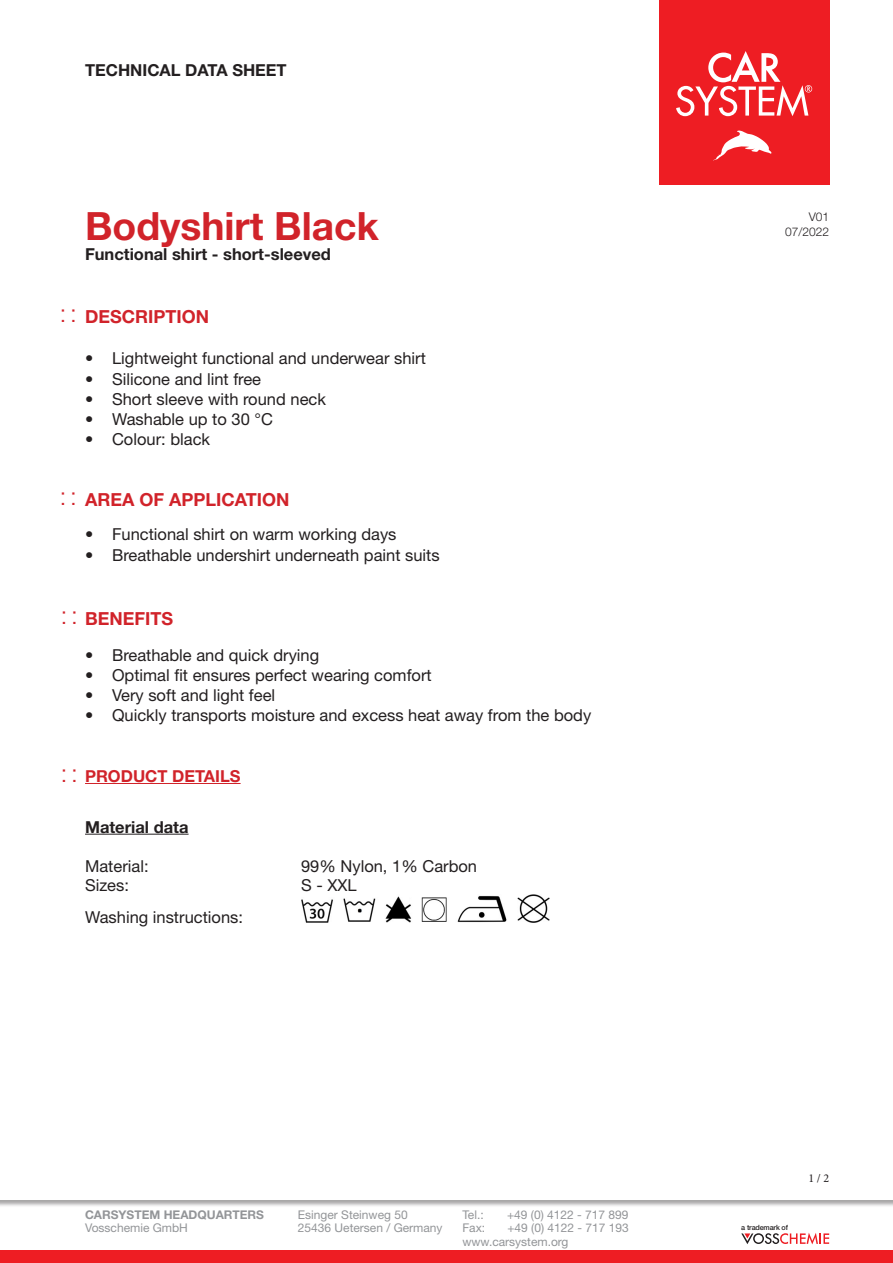
<style>
.page{position:relative;width:893px;height:1263px;background:#fff}
.page>*{position:absolute;margin:0;border:0;box-sizing:border-box;transform-origin:0 0}
.t1{font:700 39px "Helvetica Neue LT Pro";color:#d1232a}
.t2{font:700 18px "Helvetica Neue LT Pro";color:#d1232a}
.t3{font:16.5px "Helvetica Neue LT Pro";color:#231f20}
.t4{font:700 16.5px "Helvetica Neue LT Pro";color:#231f20}
.t5{font:700 16.5px "Helvetica Neue LT Pro";color:#d1232a}
.t6{font:12px/13.5px "Helvetica Neue LT Pro";color:#939598}
.t7{font:700 12px "Helvetica Neue LT Pro";color:#939598}
.t8{font:300 12px/14.4px "Helvetica Neue LT Pro";color:#231f20;text-align:right}
.t9{font:12px "Minion Pro";color:#231f20}
.t10{font:500 7.2px "Helvetica Neue LT Pro";letter-spacing:-.02em;color:#231f20}
.s1{font-family:"Voss Font";font-weight:400;font-size:19.5px}
</style>
<div class="page">
<div style="left:0;top:1198px;width:893px;height:65px;background:#231f20;opacity:.4"></div>
<div style="left:0;top:1250px;width:893px;height:13px;background:#ee1d23"></div>
<svg style="left:741px;top:1233px;width:88px;height:11px"></svg>
<div style="left:659px;top:0;width:170px;height:185px;background:#ee1d23"></div>
<svg style="left:676px;top:51px;width:136px;height:65px"></svg>
<svg style="left:714px;top:131px;width:57px;height:29px"></svg>
<hr style="left:85px;top:783px;width:156px;height:1px;background:#d1232a">
<hr style="left:85px;top:834px;width:104px;height:1px;background:#231f20">
<img style="left:301px;top:894px;width:248px;height:29px">
<p class="t4" style="left:85px;top:59px;width:203px">TECHNICAL DATA SHEET</p>
<h1 class="t1" style="left:85px;top:202px;width:295px">Bodyshirt Black</h1>
<p class="t4" style="left:85px;top:244px;width:247px">Functional shirt - short-sleeved</p>
<p class="t2" style="left:60px;top:306px;width:151px"><span class="s1">:</span> DESCRIPTION</p>
<p class="t3" style="left:85px;top:349px;width:342px">• Lightweight functional and underwear shirt</p>
<p class="t3" style="left:85px;top:369px;width:178px">• Silicone and lint free</p>
<p class="t3" style="left:85px;top:389px;width:242px">• Short sleeve with round neck</p>
<p class="t3" style="left:85px;top:409px;width:189px">• Washable up to 30 °C</p>
<p class="t3" style="left:85px;top:430px;width:127px">• Colour: black</p>
<p class="t2" style="left:60px;top:489px;width:231px"><span class="s1">:</span> AREA OF APPLICATION</p>
<p class="t3" style="left:85px;top:525px;width:313px">• Functional shirt on warm working days</p>
<p class="t3" style="left:85px;top:545px;width:356px">• Breathable undershirt underneath paint suits</p>
<p class="t2" style="left:61px;top:608px;width:114px"><span class="s1">:</span> BENEFITS</p>
<p class="t3" style="left:85px;top:645px;width:236px">• Breathable and quick drying</p>
<p class="t3" style="left:85px;top:665px;width:348px">• Optimal fit ensures perfect wearing comfort</p>
<p class="t3" style="left:85px;top:685px;width:192px">• Very soft and light feel</p>
<p class="t3" style="left:85px;top:706px;width:508px">• Quickly transports moisture and excess heat away from the body</p>
<p class="t5" style="left:61px;top:766px;width:181px"><span class="s1">:</span> PRODUCT DETAILS</p>
<p class="t4" style="left:85px;top:816px;width:105px">Material data</p>
<p class="t3" style="left:85px;top:856px;width:65px">Material:</p>
<p class="t3" style="left:301px;top:856px;width:178px">99% Nylon, 1% Carbon</p>
<p class="t3" style="left:85px;top:875px;width:45px">Sizes:</p>
<p class="t3" style="left:301px;top:875px;width:57px">S - XXL</p>
<p class="t3" style="left:85px;top:907px;width:160px">Washing instructions:</p>
<p class="t7" style="left:85px;top:1207px;width:180px">CARSYSTEM HEADQUARTERS</p>
<p class="t6" style="left:85px;top:1221px;width:104px">Vosschemie GmbH</p>
<p class="t6" style="left:298px;top:1207px;width:146px">Esinger Steinweg 50<br>25436 Uetersen / Germany</p>
<p class="t6" style="left:462px;top:1207px;width:23px">Tel.:</p>
<p class="t6" style="left:507px;top:1207px;width:123px">+49 (0) 4122 - 717 899</p>
<p class="t6" style="left:462px;top:1221px;width:168px;text-indent:45px">+49 (0) 4122 - 717 193 www.carsystem.org</p>
<p class="t6" style="left:462px;top:1221px;width:24px">Fax:</p>
<p class="t8" style="left:785px;top:209px;width:46px">V01<br>07/2022</p>
<p class="t10" style="left:741px;top:1223px;width:48px">a trademark of</p>
<p class="t9" style="left:808px;top:1170px;width:22px">1 / 2</p>
</div>
